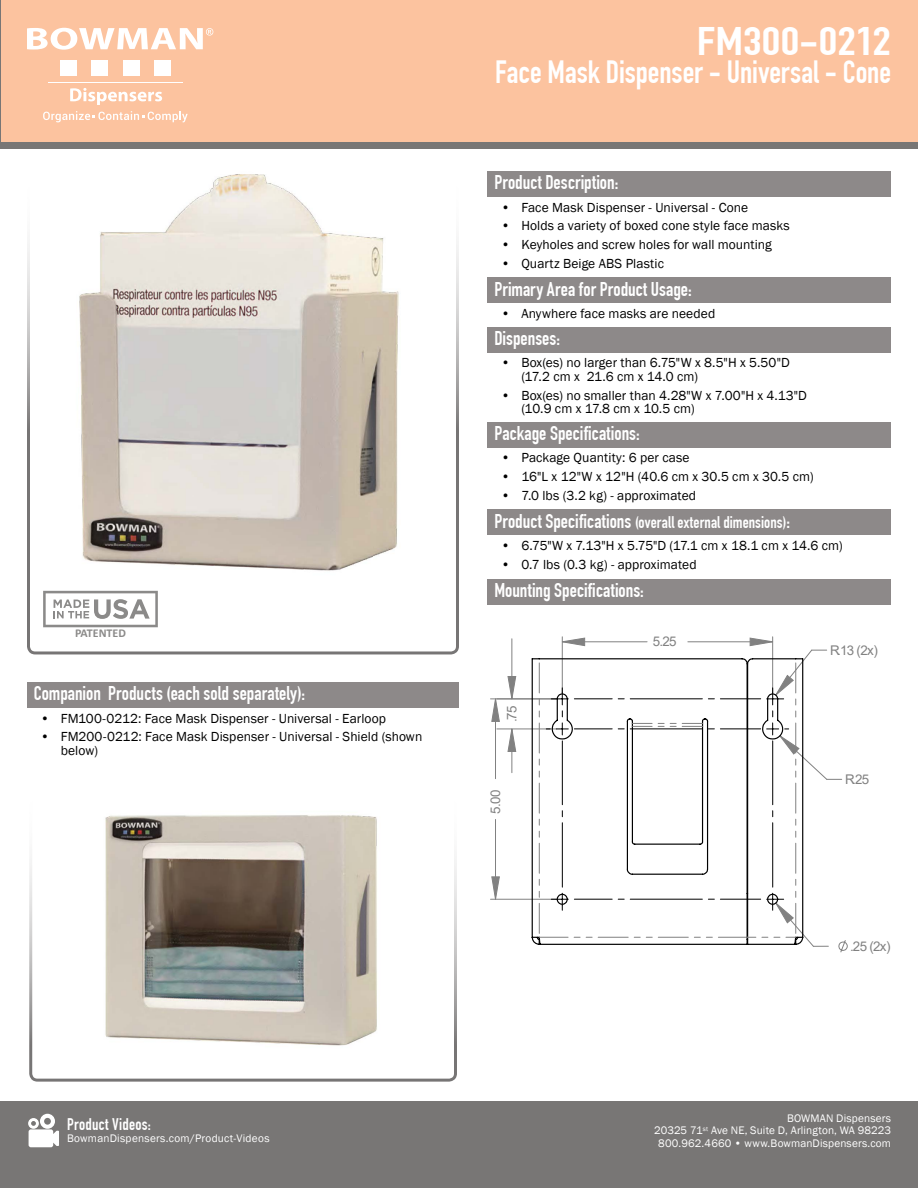
<style>
.page{position:relative;width:918px;height:1188px;background:#fff}
.page>*{position:absolute;margin:0;border:0;box-sizing:border-box;transform-origin:0 0}
.t1{font:700 39px "DIN Condensed";letter-spacing:.005em;color:#fff;scale:1.28 1}
.t2{font:700 31.5px "DIN Condensed";letter-spacing:-.005em;color:#fff}
.t3{font:700 19.5px "DIN Condensed";color:#fff}
.t4{font:700 16.5px "DIN Condensed";letter-spacing:.005em;color:#fff}
.t5{font:13.5px/13.5px "Franklin Gothic";letter-spacing:.005em;color:#000}
.t6{font:13.35px "Arial";letter-spacing:-.045em;color:#818181}
.t7{font:700 12px "Calibri";color:#8b8a89}
.t8{font:11.25px/12.8px "Franklin Gothic";letter-spacing:.015em;color:#fff;text-align:right}
.s1{font-size:19.5px}
</style>
<div class="page">
<div style="left:0;top:1101px;width:918px;height:87px;background:#787675"></div>
<div style="left:0;top:0;width:918px;height:148px;background:#787675"></div>
<img style="left:29px;top:858px;width:428px;height:224px">
<img style="left:93px;top:815px;width:302px;height:244px">
<div style="left:2px;top:0;width:916px;height:142px;background:#fcc39f"></div>
<svg style="left:27px;top:28px;width:186px;height:22px"></svg>
<div style="left:60px;top:60px;width:17px;height:16px;background:#fff"></div>
<div style="left:92px;top:60px;width:16px;height:16px;background:#fff"></div>
<div style="left:123px;top:60px;width:17px;height:16px;background:#fff"></div>
<div style="left:154px;top:60px;width:17px;height:16px;background:#fff"></div>
<hr style="left:49px;top:83px;width:134px;height:1px;background:#fff">
<svg style="left:70px;top:88px;width:92px;height:17px"></svg>
<svg style="left:43px;top:111px;width:145px;height:11px"></svg>
<svg style="left:28px;top:1114px;width:31px;height:33px"></svg>
<div style="left:488px;top:171px;width:403px;height:26px;background:#8d8989"></div>
<div style="left:488px;top:277px;width:403px;height:26px;background:#8d8989"></div>
<div style="left:488px;top:327px;width:403px;height:26px;background:#8d8989"></div>
<div style="left:488px;top:422px;width:403px;height:26px;background:#8d8989"></div>
<div style="left:488px;top:509px;width:403px;height:26px;background:#8d8989"></div>
<div style="left:488px;top:579px;width:403px;height:26px;background:#8d8989"></div>
<div style="left:27px;top:682px;width:432px;height:26px;background:#8d8989"></div>
<img style="left:27px;top:243px;width:432px;height:411px">
<img style="left:54px;top:174px;width:370px;height:423px">
<hr style="left:511px;top:729px;width:1px;height:44px;background:#818181">
<hr style="left:511px;top:639px;width:1px;height:60px;background:#818181">
<hr style="left:497px;top:729px;width:59px;height:1px;background:#818181">
<hr style="left:495px;top:819px;width:1px;height:80px;background:#818181">
<hr style="left:495px;top:699px;width:1px;height:80px;background:#818181">
<hr style="left:491px;top:899px;width:65px;height:1px;background:#818181">
<hr style="left:491px;top:698px;width:65px;height:1px;background:#818181">
<svg style="left:507px;top:728px;width:10px;height:24px"></svg>
<svg style="left:507px;top:676px;width:10px;height:24px"></svg>
<svg style="left:491px;top:876px;width:9px;height:24px"></svg>
<svg style="left:491px;top:698px;width:9px;height:24px"></svg>
<svg style="left:531px;top:658px;width:8px;height:287px"></svg>
<svg style="left:539px;top:637px;width:309px;height:316px"></svg>
<svg style="left:43px;top:591px;width:115px;height:36px"></svg>
<p class="t7" style="left:75px;top:625px;width:52px">PATENTED</p>
<h3 class="t3" style="left:34px;top:682px;width:273px">Companion Products (each sold separately):</h3>
<p class="t5" style="left:40px;top:712px;width:347px">• FM100-0212: Face Mask Dispenser - Universal - Earloop</p>
<p class="t5" style="left:61px;top:731px;width:363px;text-indent:-20px">• FM200-0212: Face Mask Dispenser - Universal - Shield (shown below)</p>
<p class="t4" style="left:67px;top:1114px;width:85px">Product Videos:</p>
<p class="t8" style="left:67px;top:1132px;width:204px">BowmanDispensers.com/Product-Videos</p>
<h1 class="t1" style="left:697px;top:18px;width:153px">FM300-0212</h1>
<h2 class="t2" style="left:495px;top:54px;width:397px">Face Mask Dispenser - Universal - Cone</h2>
<h3 class="t3" style="left:494px;top:171px;width:125px">Product Description:</h3>
<p class="t5" style="left:501px;top:201px;width:249px">• Face Mask Dispenser - Universal - Cone</p>
<p class="t5" style="left:501px;top:219px;width:290px">• Holds a variety of boxed cone style face masks</p>
<p class="t5" style="left:501px;top:238px;width:272px">• Keyholes and screw holes for wall mounting</p>
<p class="t5" style="left:501px;top:257px;width:164px">• Quartz Beige ABS Plastic</p>
<h3 class="t3" style="left:494px;top:277px;width:199px">Primary Area for Product Usage:</h3>
<p class="t5" style="left:501px;top:307px;width:216px">• Anywhere face masks are needed</p>
<h3 class="t3" style="left:494px;top:327px;width:67px">Dispenses:</h3>
<p class="t5" style="left:521px;top:356px;width:270px;text-indent:-20px">• Box(es) no larger than 6.75"W x 8.5"H x 5.50"D (17.2 cm x 21.6 cm x 14.0 cm)</p>
<p class="t5" style="left:521px;top:389px;width:287px;text-indent:-20px">• Box(es) no smaller than 4.28"W x 7.00"H x 4.13"D (10.9 cm x 17.8 cm x 10.5 cm)</p>
<h3 class="t3" style="left:494px;top:422px;width:147px">Package Specifications:</h3>
<p class="t5" style="left:501px;top:451px;width:190px">• Package Quantity: 6 per case</p>
<p class="t5" style="left:501px;top:470px;width:314px">• 16"L x 12"W x 12"H (40.6 cm x 30.5 cm x 30.5 cm)</p>
<p class="t5" style="left:501px;top:489px;width:197px">• 7.0 lbs (3.2 kg) - approximated</p>
<p class="t4" style="left:494px;top:512px;width:297px"><span class="s1">Product Specifications</span> (overall external dimensions)<span class="s1">:</span></p>
<p class="t5" style="left:501px;top:539px;width:343px">• 6.75"W x 7.13"H x 5.75"D (17.1 cm x 18.1 cm x 14.6 cm)</p>
<p class="t5" style="left:501px;top:558px;width:197px">• 0.7 lbs (0.3 kg) - approximated</p>
<h3 class="t3" style="left:494px;top:579px;width:151px">Mounting Specifications:</h3>
<p class="t6" style="left:503px;top:722px;width:19px;rotate:-90deg">.75</p>
<p class="t6" style="left:486px;top:814px;width:25px;rotate:-90deg">5.00</p>
<p class="t6" style="left:653px;top:632px;width:25px">5.25</p>
<p class="t6" style="left:830px;top:641px;width:49px">R.13 (2x)</p>
<p class="t6" style="left:845px;top:770px;width:26px">R.25</p>
<p class="t6" style="left:850px;top:937px;width:42px">.25 (2x)</p>
<p class="t8" style="left:654px;top:1112px;width:238px">BOWMAN Dispensers<br>20325 71<sup>st</sup> Ave NE, Suite D, Arlington, WA 98223<br>800.962.4660 • www.BowmanDispensers.com</p>
</div>
